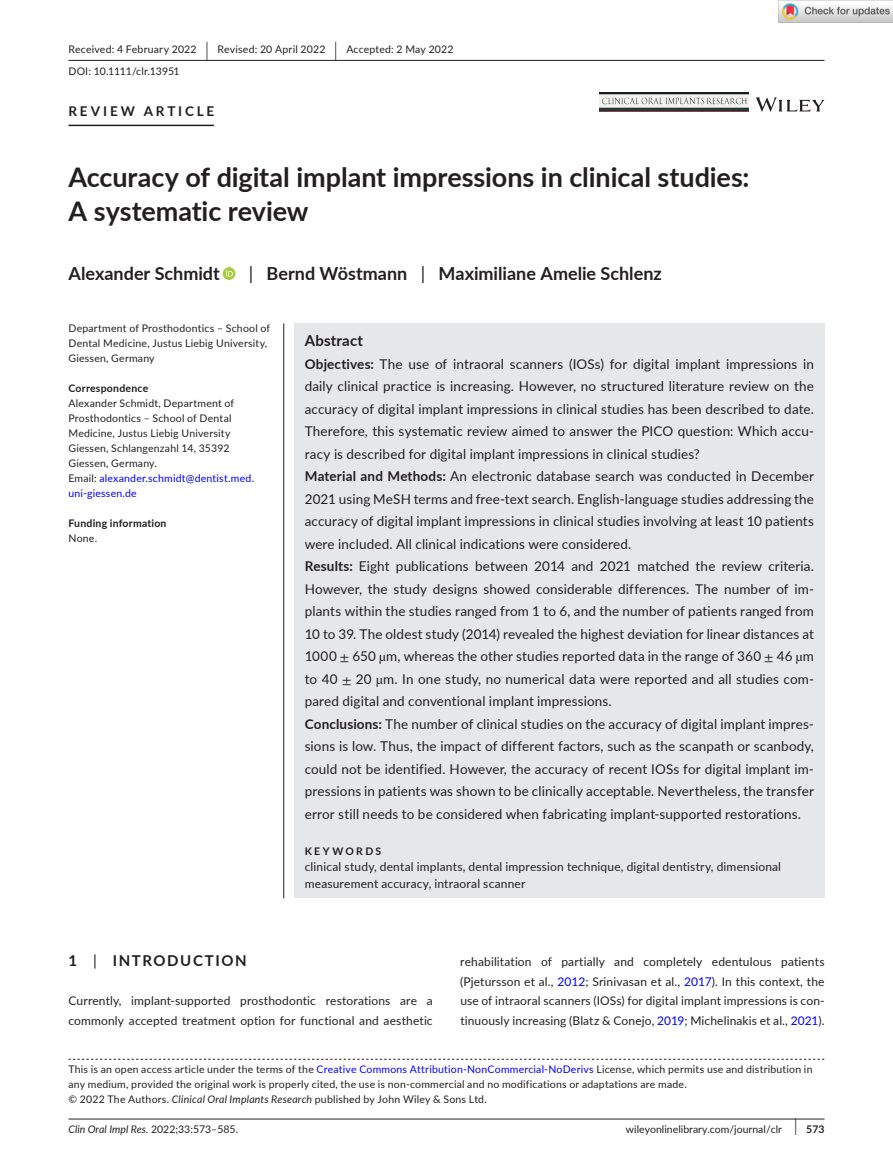
<style>
.page{position:relative;width:893px;height:1174px;background:#fff}
.page>*{position:absolute;margin:0;border:0;box-sizing:border-box;transform-origin:0 0}
.t1{font:700 27px/34.5px "Lato";letter-spacing:-.005em;color:#231f20}
.t2{font:700 18px "Lato";color:#231f20}
.t3{font:700 15px "Lato";letter-spacing:.1em;color:#231f20}
.t4{font:700 15px "Lato";letter-spacing:.015em;color:#231f20}
.t5{font:13.5px/22.5px "Lato";letter-spacing:.01em;color:#231f20}
.t6{font:700 13.5px "Lato";letter-spacing:.21em;color:#231f20}
.t7{font:12px/19.5px "Lato";letter-spacing:.01em;color:#231f20}
.t8{font:10.5px/15px "Lato";letter-spacing:.02em;color:#231f20}
.t9{font:10.5px "Lato";color:#231f20}
.t10{font:italic 10.5px "Lato";color:#231f20}
.t11{font:700 10.5px "Lato";letter-spacing:.02em;color:#231f20}
.t12{font:700 10.5px "Lato";letter-spacing:.22em;color:#231f20}
.s1{font-size:19.65px}
.s2{font-weight:400}
.s3{color:#00f}
.s4{font-weight:700}
.s5{font-family:"STIX"}
.s6{font-style:italic}
.s7{font-style:normal}
.s8{font-size:17.4px}
</style>
<div class="page">
<hr style="left:68px;top:1118px;width:756px;height:1px;background:#231f20">
<svg style="left:756px;top:97px;width:68px;height:15px"></svg>
<img style="left:599px;top:93px;width:149px;height:19px">
<hr style="left:68px;top:60px;width:756px;height:1px;background:#231f20">
<hr style="left:68px;top:125px;width:146px;height:1px;background:#231f20">
<svg style="left:223px;top:267px;width:12px;height:13px"></svg>
<svg style="left:226px;top:269px;width:7px;height:7px"></svg>
<svg style="left:68px;top:1058px;width:756px;height:1px"></svg>
<div style="left:294px;top:323px;width:530px;height:575px;background:#e6e7e9"></div>
<hr style="left:283px;top:323px;width:1px;height:575px;background:#231f20">
<img style="left:779px;top:0;width:114px;height:23px">
<p class="t8" style="left:68px;top:38px;width:387px;line-height:21.8px">Received: 4 February 2022 <span class="s1">|</span> Revised: 20 April 2022 <span class="s1">|</span> Accepted: 2 May 2022<br>DOI: 10.1111/clr.13951</p>
<p class="t6" style="left:68px;top:101px;width:147px">REVIEW ARTICLE</p>
<h1 class="t1" style="left:68px;top:159px;width:682px">Accuracy of digital implant impressions in clinical studies:<br>A systematic review</h1>
<h2 class="t2" style="left:68px;top:260px;width:153px">Alexander Schmidt</h2>
<h2 class="t2" style="left:249px;top:260px;width:414px"><span class="s2">|</span> Bernd Wöstmann <span class="s2">|</span> Maximiliane Amelie Schlenz</h2>
<p class="t8" style="left:68px;top:320px;width:203px">Department of Prosthodontics – School of<br>Dental Medicine, Justus Liebig University,<br>Giessen, Germany</p>
<p class="t11" style="left:68px;top:380px;width:81px">Correspondence</p>
<p class="t8" style="left:68px;top:395px;width:187px">Alexander Schmidt, Department of<br>Prosthodontics – School of Dental<br>Medicine, Justus Liebig University<br>Giessen, Schlangenzahl 14, 35392<br>Giessen, Germany.<br>Email: <span class="s3">alexander.schmidt@dentist.med. uni-giessen.de</span></p>
<p class="t11" style="left:68px;top:515px;width:100px">Funding information</p>
<p class="t8" style="left:68px;top:530px;width:30px">None.</p>
<p class="t4" style="left:305px;top:329px;width:60px">Abstract</p>
<p class="t5" style="left:305px;top:352px;width:511px"><span class="s4">Objectives:</span> The use of intraoral scanners (IOSs) for digital implant impressions in daily clinical practice is increasing. However, no structured literature review on the accuracy of digital implant impressions in clinical studies has been described to date.<br>Therefore, this systematic review aimed to answer the PICO question: Which accu&shy;racy is described for digital implant impressions in clinical studies?<br><span class="s4">Material and Methods:</span> An electronic database search was conducted in December 2021 using MeSH terms and free-text search. English-language studies addressing the accuracy of digital implant impressions in clinical studies involving at least 10 patients were included. All clinical indications were considered.<br><span class="s4">Results:</span> Eight publications between 2014 and 2021 matched the review criteria.<br>However, the study designs showed considerable differences. The number of im&shy;plants within the studies ranged from 1 to 6, and the number of patients ranged from 10 to 39. The oldest study (2014) revealed the highest deviation for linear distances at 1000 <span class="s5">±</span> 650 <span class="s5">µ</span>m, whereas the other studies reported data in the range of 360 <span class="s5">±</span> 46 <span class="s5">µ</span>m to 40 <span class="s5">±</span> 20 <span class="s5">µ</span>m. In one study, no numerical data were reported and all studies com&shy;pared digital and conventional implant impressions.<br><span class="s4">Conclusions:</span> The number of clinical studies on the accuracy of digital implant impres&shy;sions is low. Thus, the impact of different factors, such as the scanpath or scanbody, could not be identified. However, the accuracy of recent IOSs for digital implant im&shy;pressions in patients was shown to be clinically acceptable. Nevertheless, the transfer error still needs to be considered when fabricating implant-supported restorations.</p>
<p class="t12" style="left:305px;top:843px;width:78px">KEYWORDS</p>
<p class="t7" style="left:305px;top:858px;width:478px;line-height:16.5px">clinical study, dental implants, dental impression technique, digital dentistry, dimensional measurement accuracy, intraoral scanner</p>
<p class="t3" style="left:68px;top:950px;width:180px">1 <span class="s2">|</span> INTRODUCTION</p>
<p class="t7" style="left:68px;top:990px;width:366px">Currently, implant-supported prosthodontic restorations are a commonly accepted treatment option for functional and aesthetic</p>
<p class="t7" style="left:460px;top:951px;width:366px;text-align:justify">rehabilitation of partially and completely edentulous patients (Pjetursson et al., <span class="s3">2012</span>; Srinivasan et al., <span class="s3">2017</span>). In this context, the use of intraoral scanners (IOSs) for digital implant impressions is con&shy;tinuously increasing (Blatz &amp; Conejo, <span class="s3">2019</span>; Michelinakis et al., <span class="s3">2021</span>).</p>
<p class="t8" style="left:68px;top:1061px;width:746px">This is an open access article under the terms of the <span class="s3">Creative Commons Attribution-NonCommercial-NoDerivs</span> License, which permits use and distribution in any medium, provided the original work is properly cited, the use is non-commercial and no modifications or adaptations are made.<br>© 2022 The Authors. <span class="s6">Clinical Oral Implants Research</span> published by John Wiley &amp; Sons Ltd.</p>
<p class="t10" style="left:68px;top:1121px;width:171px">Clin Oral Impl Res. <span class="s7">2022;33:573–585.</span></p>
<p class="t9" style="left:626px;top:1121px;width:200px">wileyonlinelibrary.com/journal/clr <span class="s8">|</span> <span class="s4">573</span></p>
</div>
